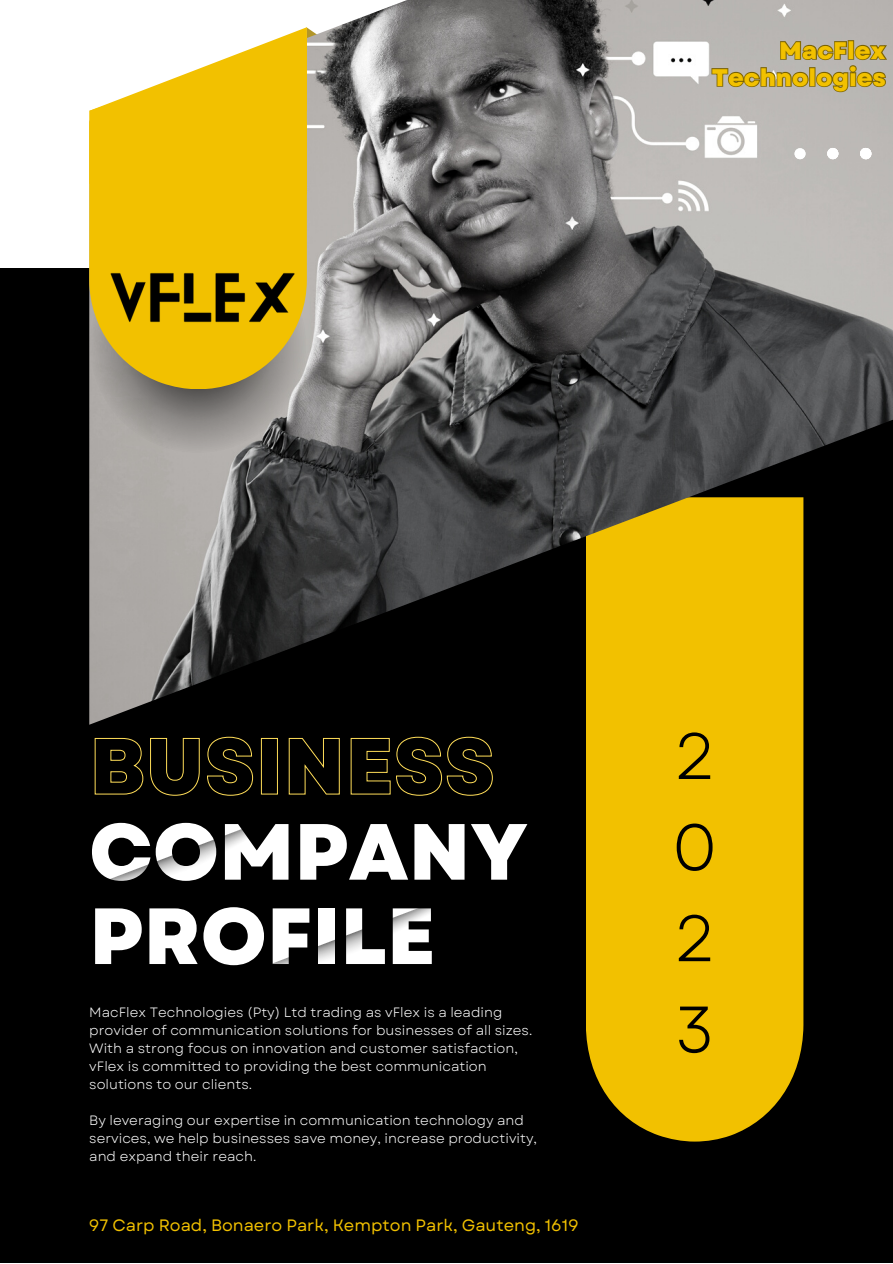
<style>
.page{position:relative;width:893px;height:1264px;background:#fff}
.page>*{position:absolute;margin:0;border:0;box-sizing:border-box;transform-origin:0 0}
.t1{font:800 79.5px "Garet";color:#fff}
.t2{font:65.25px "Garet";color:#000}
.t3{font:800 24px/27px "Garet";color:#f2c100;text-align:right}
.t4{font:16.5px "Garet";color:#f2c100}
.t5{font:13.5px/18px "Garet";color:#fff}
</style>
<div class="page">
<div style="left:0;top:0;width:892px;height:1262px;background:#000"></div>
<div style="left:0;top:0;width:406px;height:268px;background:#fff"></div>
<div style="left:586px;top:724px;width:217px;height:417px;background:#f2c100"></div>
<img style="left:89px;top:0;width:803px;height:724px">
<svg style="left:89px;top:389px;width:217px;height:64px;background:#94928f"></svg>
<svg style="left:89px;top:194px;width:218px;height:195px;background:#e4bc1d"></svg>
<svg style="left:89px;top:27px;width:229px;height:167px"></svg>
<svg style="left:94px;top:736px;width:399px;height:60px"></svg>
<svg style="left:794px;top:148px;width:11px;height:11px"></svg>
<svg style="left:827px;top:148px;width:11px;height:11px"></svg>
<svg style="left:860px;top:148px;width:11px;height:11px"></svg>
<img style="left:103px;top:216px;width:200px;height:200px">
<svg style="left:710px;top:39px;width:178px;height:54px;background:#aaa288"></svg>
<p class="t3" style="left:711px;top:37px;width:176px">MacFlex<br>Technologies</p>
<p class="t1" style="left:89px;top:794px;width:440px">COMPANY</p>
<p class="t1" style="left:89px;top:878px;width:347px">PROFILE</p>
<p class="t5" style="left:89px;top:1002px;width:444px">MacFlex Technologies (Pty) Ltd trading as vFlex is a leading provider of communication solutions for businesses of all sizes.<br>With a strong focus on innovation and customer satisfaction, vFlex is committed to providing the best communication solutions to our clients.</p>
<p class="t5" style="left:89px;top:1110px;width:449px">By leveraging our expertise in communication technology and services, we help businesses save money, increase productivity, and expand their reach.</p>
<p class="t4" style="left:89px;top:1212px;width:491px">97 Carp Road, Bonaero Park, Kempton Park, Gauteng, 1619</p>
<p class="t2" style="left:673px;top:709px;width:44px">2</p>
<p class="t2" style="left:671px;top:800px;width:47px">0</p>
<p class="t2" style="left:673px;top:891px;width:44px">2</p>
<p class="t2" style="left:675px;top:982px;width:41px">3</p>
</div>
